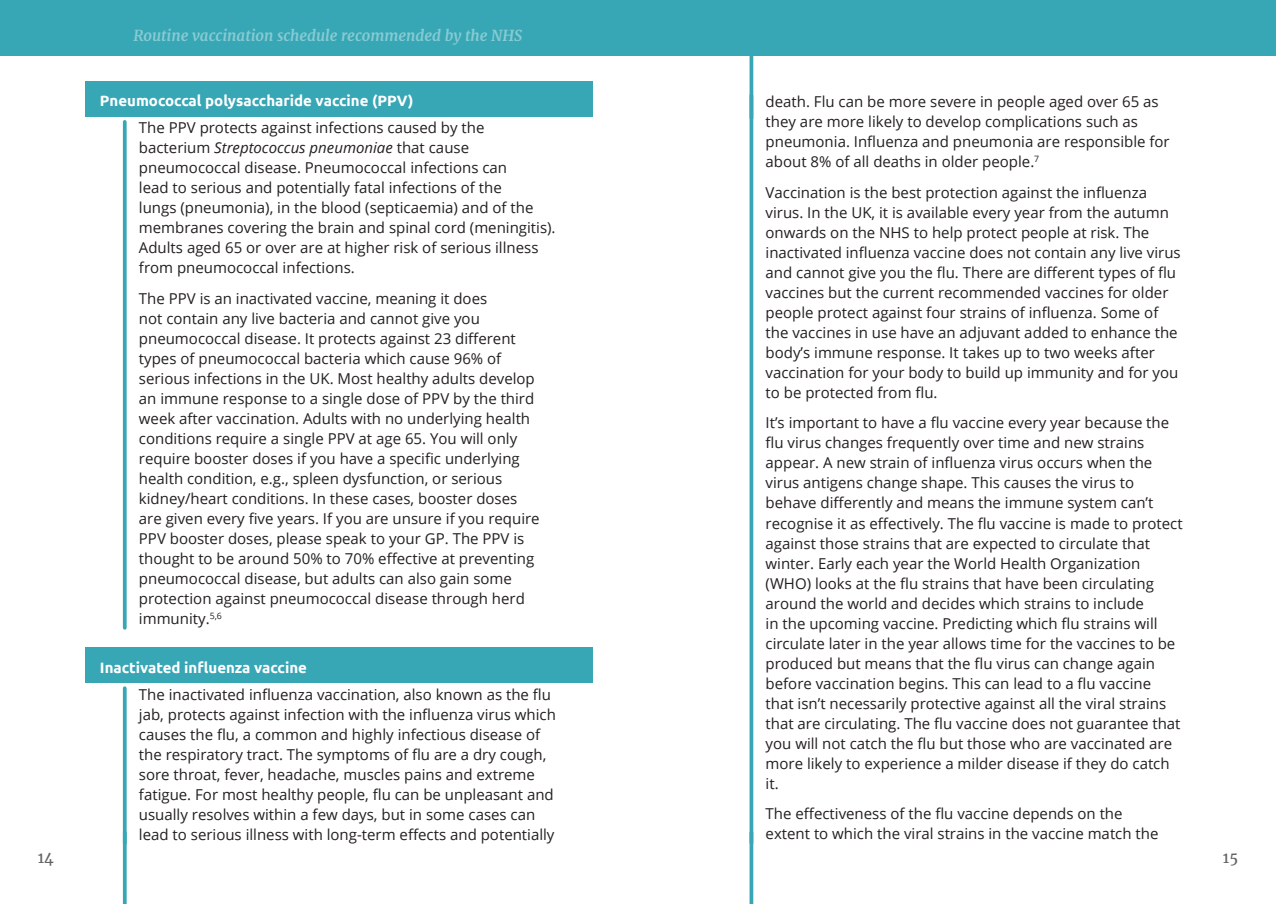
<style>
.page{position:relative;width:1276px;height:904px;background:#fff}
.page>*{position:absolute;margin:0;border:0;box-sizing:border-box;transform-origin:0 0}
.Body_-_Light_blue_line_left{font:15px/20px "Open Sans";color:#231f20}
.Question_titles{font:700 15px "Ubuntu";color:#fff}
.t1{font:italic 700 15px "Merriweather";color:#bfe5e8}
.t2{font:15px "Merriweather";color:#636366}
.s1{font-style:italic}
</style>
<div class="page">
<div style="left:85px;top:81px;width:508px;height:36px;background:#37a6b5"></div>
<div style="left:85px;top:647px;width:508px;height:35px;background:#37a6b5"></div>
<svg style="left:123px;top:843px;width:4px;height:61px"></svg>
<svg style="left:123px;top:122px;width:4px;height:506px;background:#49aebb"></svg>
<svg style="left:123px;top:688px;width:4px;height:155px"></svg>
<div style="left:0;top:0;width:1276px;height:56px;background:#37a6b5"></div>
<svg style="left:749px;top:119px;width:4px;height:712px;background:#52b2bf"></svg>
<svg style="left:749px;top:831px;width:4px;height:73px"></svg>
<svg style="left:749px;top:56px;width:4px;height:63px"></svg>
<p class="t1" style="left:133px;top:26px;width:390px">Routine vaccination schedule recommended by the NHS</p>
<p class="Question_titles" style="left:100px;top:92px;width:315px">Pneumococcal polysaccharide vaccine (PPV)</p>
<p class="Body_-_Light_blue_line_left" style="left:139px;top:117px;width:418px">The PPV protects against infections caused by the bacterium <span class="s1">Streptococcus pneumoniae</span> that cause pneumococcal disease. Pneumococcal infections can<br>lead to serious and potentially fatal infections of the<br>lungs (pneumonia), in the blood (septicaemia) and of the membranes covering the brain and spinal cord (meningitis).<br>Adults aged 65 or over are at higher risk of serious illness from pneumococcal infections.</p>
<p class="Body_-_Light_blue_line_left" style="left:139px;top:288px;width:402px">The PPV is an inactivated vaccine, meaning it does<br>not contain any live bacteria and cannot give you pneumococcal disease. It protects against 23 different types of pneumococcal bacteria which cause 96% of serious infections in the UK. Most healthy adults develop an immune response to a single dose of PPV by the third week after vaccination. Adults with no underlying health conditions require a single PPV at age 65. You will only require booster doses if you have a specific underlying health condition, e.g., spleen dysfunction, or serious kidney/heart conditions. In these cases, booster doses are given every five years. If you are unsure if you require PPV booster doses, please speak to your GP. The PPV is thought to be around 50% to 70% effective at preventing pneumococcal disease, but adults can also gain some protection against pneumococcal disease through herd immunity.<sup>5,6</sup></p>
<p class="Question_titles" style="left:100px;top:658px;width:209px">Inactivated influenza vaccine</p>
<p class="Body_-_Light_blue_line_left" style="left:139px;top:684px;width:418px">The inactivated influenza vaccination, also known as the flu jab, protects against infection with the influenza virus which causes the flu, a common and highly infectious disease of the respiratory tract. The symptoms of flu are a dry cough, sore throat, fever, headache, muscles pains and extreme fatigue. For most healthy people, flu can be unpleasant and usually resolves within a few days, but in some cases can lead to serious illness with long-term effects and potentially</p>
<p class="Body_-_Light_blue_line_left" style="left:765px;top:91px;width:406px">death. Flu can be more severe in people aged over 65 as they are more likely to develop complications such as pneumonia. Influenza and pneumonia are responsible for about 8% of all deaths in older people.<sup>7</sup></p>
<p class="Body_-_Light_blue_line_left" style="left:765px;top:182px;width:417px">Vaccination is the best protection against the influenza virus. In the UK, it is available every year from the autumn onwards on the NHS to help protect people at risk. The inactivated influenza vaccine does not contain any live virus and cannot give you the flu. There are different types of flu vaccines but the current recommended vaccines for older people protect against four strains of influenza. Some of the vaccines in use have an adjuvant added to enhance the body’s immune response. It takes up to two weeks after vaccination for your body to build up immunity and for you to be protected from flu.</p>
<p class="Body_-_Light_blue_line_left" style="left:765px;top:412px;width:418px">It’s important to have a flu vaccine every year because the flu virus changes frequently over time and new strains appear. A new strain of influenza virus occurs when the virus antigens change shape. This causes the virus to behave differently and means the immune system can’t recognise it as effectively. The flu vaccine is made to protect against those strains that are expected to circulate that winter. Early each year the World Health Organization (WHO) looks at the flu strains that have been circulating around the world and decides which strains to include<br>in the upcoming vaccine. Predicting which flu strains will circulate later in the year allows time for the vaccines to be produced but means that the flu virus can change again before vaccination begins. This can lead to a flu vaccine that isn’t necessarily protective against all the viral strains that are circulating. The flu vaccine does not guarantee that you will not catch the flu but those who are vaccinated are more likely to experience a milder disease if they do catch it.</p>
<p class="Body_-_Light_blue_line_left" style="left:765px;top:803px;width:394px">The effectiveness of the flu vaccine depends on the extent to which the viral strains in the vaccine match the</p>
<p class="t2" style="left:38px;top:848px;width:18px">14</p>
<p class="t2" style="left:1223px;top:848px;width:17px">15</p>
</div>
